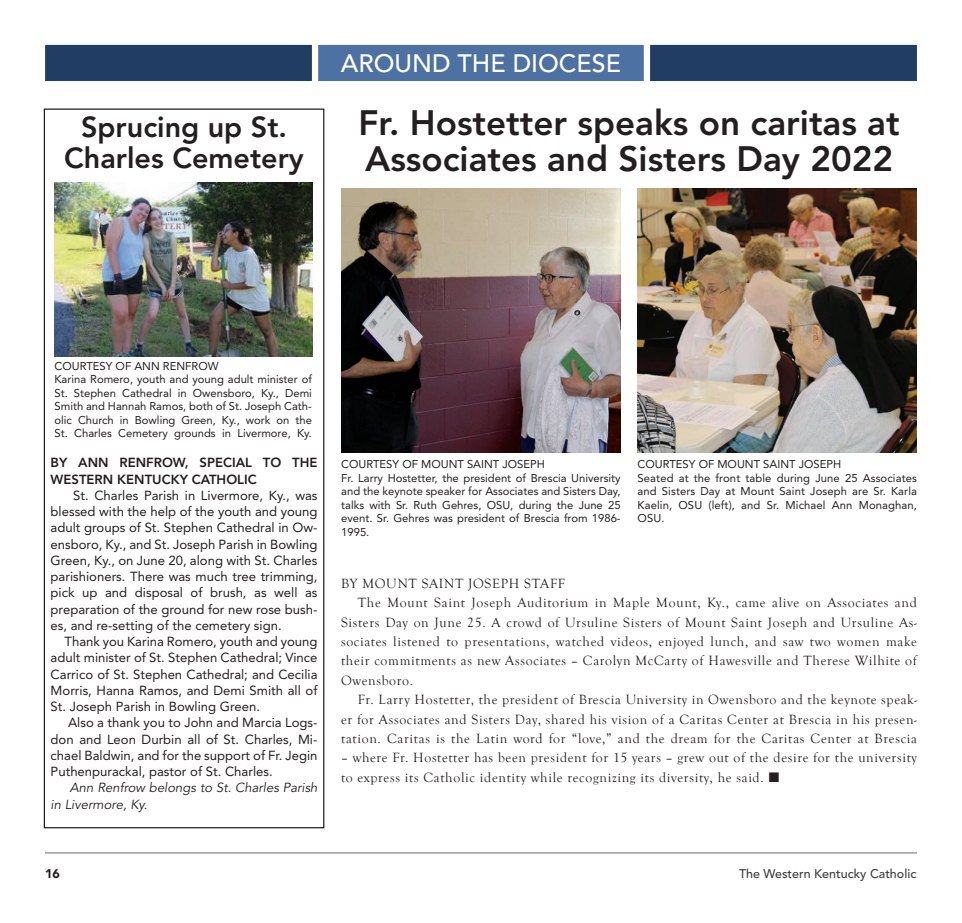
<style>
.page{position:relative;width:962px;height:923px;background:#fff}
.page>*{position:absolute;margin:0;border:0;box-sizing:border-box;transform-origin:0 0}
.t1{font:800 35px/36.2px "Avenir LT Std";color:#231f20}
.t2{font:800 28.75px/31.2px "Avenir LT Std";color:#231f20;text-align:center}
.t3{font:500 25px "Avenir LT Std";color:#fff}
.t4{font:13.75px/19.4px "Goudy Old Style T";letter-spacing:.05em;color:#231f20}
.t5{font:13.12px/16.2px "Avenir LT Std";color:#231f20;text-align:justify}
.t6{font:italic 13.12px/16.2px "Avenir LT Std";color:#231f20}
.t7{font:800 13.12px/16.2px "Avenir LT Std";color:#231f20}
.t8{font:500 12.5px "Avenir LT Std";color:#3e3e3f}
.t9{font:900 12.5px "Avenir LT Std";color:#231f20}
.t10{font:11.25px/13.5px "Avenir LT Std";color:#231f20}
</style>
<div class="page">
<hr style="left:45px;top:852px;width:872px;height:1px;background:#939598">
<div style="left:45px;top:44px;width:872px;height:37px;background:#223d64"></div>
<svg style="left:309px;top:44px;width:344px;height:37px;background:#5678a6"></svg>
<img style="left:638px;top:188px;width:279px;height:264px">
<img style="left:341px;top:188px;width:280px;height:264px">
<img style="left:54px;top:183px;width:258px;height:174px">
<h2 class="t2" style="left:64px;top:114px;width:241px">Sprucing up St.<br>Charles Cemetery</h2>
<h3 class="t3" style="left:341px;top:50px;width:282px">AROUND THE DIOCESE</h3>
<h1 class="t1" style="left:359px;top:108px;width:543px">Fr. Hostetter speaks on caritas at<br>Associates and Sisters Day 2022</h1>
<p class="t10" style="left:55px;top:359px;width:259px">COURTESY OF ANN RENFROW<br>Karina Romero, youth and young adult minister of St. Stephen Cathedral in Owensboro, Ky., Demi Smith and Hannah Ramos, both of St. Joseph Cath&shy;olic Church in Bowling Green, Ky., work on the St. Charles Cemetery grounds in Livermore, Ky.</p>
<p class="t7" style="left:51px;top:456px;width:268px">BY ANN RENFROW, SPECIAL TO THE<br>WESTERN KENTUCKY CATHOLIC</p>
<p class="t5" style="left:51px;top:487px;width:268px;text-indent:23px">St. Charles Parish in Livermore, Ky., was blessed with the help of the youth and young adult groups of St. Stephen Cathedral in Ow&shy;ensboro, Ky., and St. Joseph Parish in Bowling Green, Ky., on June 20, along with St. Charles parishioners. There was much tree trimming, pick up and disposal of brush, as well as preparation of the ground for new rose bush&shy;es, and re-setting of the cemetery sign.</p>
<p class="t5" style="left:51px;top:633px;width:268px;text-indent:14px">Thank you Karina Romero, youth and young adult minister of St. Stephen Cathedral; Vince Carrico of St. Stephen Cathedral; and Cecilia Morris, Hanna Ramos, and Demi Smith all of St. Joseph Parish in Bowling Green.</p>
<p class="t5" style="left:51px;top:715px;width:268px;text-indent:17px">Also a thank you to John and Marcia Logs&shy;don and Leon Durbin all of St. Charles, Mi&shy;chael Baldwin, and for the support of Fr. Jegin Puthenpurackal, pastor of St. Charles.</p>
<p class="t6" style="left:51px;top:780px;width:268px;text-indent:19px">Ann Renfrow belongs to St. Charles Parish in Livermore, Ky.</p>
<p class="t10" style="left:341px;top:457px;width:281px">COURTESY OF MOUNT SAINT JOSEPH<br>Fr. Larry Hostetter, the president of Brescia University and the keynote speaker for Associates and Sisters Day, talks with Sr. Ruth Gehres, OSU, during the June 25 event. Sr. Gehres was president of Brescia from 1986- 1995.</p>
<p class="t10" style="left:638px;top:457px;width:281px">COURTESY OF MOUNT SAINT JOSEPH<br>Seated at the front table during June 25 Associates and Sisters Day at Mount Saint Joseph are Sr. Karla Kaelin, OSU (left), and Sr. Michael Ann Monaghan, OSU.</p>
<p class="t4" style="left:341px;top:574px;width:226px">BY MOUNT SAINT JOSEPH STAFF</p>
<p class="t4" style="left:358px;top:594px;width:560px">The Mount Saint Joseph Auditorium in Maple Mount, Ky., came alive on Associates and</p>
<p class="t4" style="left:341px;top:613px;width:577px">Sisters Day on June 25. A crowd of Ursuline Sisters of Mount Saint Joseph and Ursuline As-</p>
<p class="t4" style="left:341px;top:632px;width:577px">sociates listened to presentations, watched videos, enjoyed lunch, and saw two women make</p>
<p class="t4" style="left:341px;top:652px;width:577px">their commitments as new Associates – Carolyn McCarty of Hawesville and Therese Wilhite of</p>
<p class="t4" style="left:341px;top:671px;width:74px">Owensboro.</p>
<p class="t4" style="left:358px;top:690px;width:561px">Fr. Larry Hostetter, the president of Brescia University in Owensboro and the keynote speak-</p>
<p class="t4" style="left:341px;top:710px;width:577px">er for Associates and Sisters Day, shared his vision of a Caritas Center at Brescia in his presen-</p>
<p class="t4" style="left:341px;top:729px;width:577px">tation. Caritas is the Latin word for “love,” and the dream for the Caritas Center at Brescia</p>
<p class="t4" style="left:341px;top:748px;width:577px">– where Fr. Hostetter has been president for 15 years – grew out of the desire for the university to express its Catholic identity while recognizing its diversity, he said. ■</p>
<p class="t9" style="left:45px;top:868px;width:16px">16</p>
<p class="t8" style="left:739px;top:866px;width:179px">The Western Kentucky Catholic</p>
</div>
